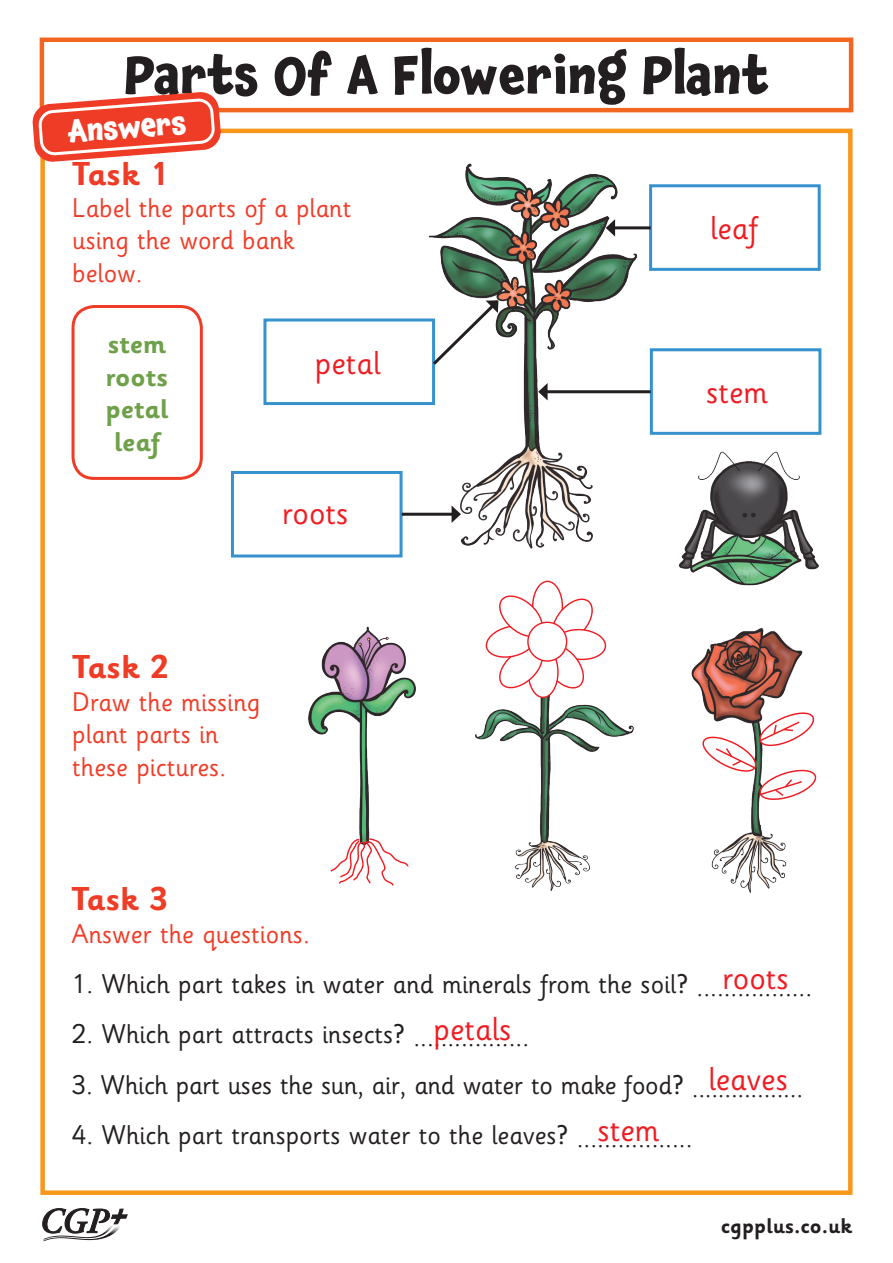
<style>
.page{position:relative;width:893px;height:1263px;background:#fff}
.page>*{position:absolute;margin:0;border:0;box-sizing:border-box;transform-origin:0 0}
.t1{font:700 52.5px "Chaloops";color:#231f20}
.t2{font:33px "Sassoon Infant Std";color:#ee1d23}
.t3{font:700 33px "Sassoon Infant Std";color:#ef3c27}
.t4{font:700 30.3px "Chaloops";color:#fff}
.t5{font:27px "Sassoon Infant Std";color:#231f20}
.t6{font:27px/32.4px "Sassoon Infant Std";color:#ef3c27}
.t7{font:700 27px/32.4px "Sassoon Infant Std";color:#6fa04a;text-align:center}
.t8{font:700 21.15px "Sassoon Infant Std";color:#231f20}
</style>
<div class="page">
<svg style="left:43px;top:1208px;width:84px;height:33px"></svg>
<div style="left:40px;top:129px;width:813px;height:1066px;background:#fff;border:4px solid #f7981d"></div>
<div style="left:40px;top:38px;width:813px;height:74px;border:4px solid #f36621"></div>
<img style="left:425px;top:163px;width:216px;height:386px">
<div style="left:72px;top:305px;width:131px;height:175px;border:3px solid #ef3c27;border-radius:21px"></div>
<div style="left:263px;top:318px;width:172px;height:87px;border:3px solid #3592cf"></div>
<div style="left:231px;top:471px;width:172px;height:86px;border:3px solid #3592cf"></div>
<div style="left:650px;top:348px;width:171px;height:87px;border:3px solid #3592cf"></div>
<div style="left:649px;top:184px;width:172px;height:87px;border:3px solid #3592cf"></div>
<hr style="left:612px;top:226px;width:39px;height:3px;background:#231f20">
<svg style="left:606px;top:219px;width:9px;height:18px"></svg>
<hr style="left:545px;top:390px;width:106px;height:3px;background:#231f20">
<svg style="left:538px;top:383px;width:10px;height:17px"></svg>
<hr style="left:402px;top:513px;width:52px;height:3px;background:#231f20">
<svg style="left:452px;top:505px;width:9px;height:18px"></svg>
<svg style="left:430px;top:300px;width:68px;height:68px"></svg>
<img style="left:308px;top:626px;width:108px;height:212px">
<img style="left:475px;top:731px;width:158px;height:160px">
<img style="left:711px;top:838px;width:76px;height:55px">
<img style="left:691px;top:628px;width:112px;height:210px">
<img style="left:678px;top:451px;width:141px;height:135px">
<img style="left:484px;top:692px;width:150px;height:39px">
<svg style="left:32px;top:91px;width:189px;height:71px"></svg>
<svg style="left:330px;top:838px;width:79px;height:48px"></svg>
<svg style="left:533px;top:581px;width:29px;height:51px"></svg>
<div style="left:532px;top:581px;width:31px;height:51px;border:1px solid #ee1d23;border-radius:50%"></div>
<svg style="left:528px;top:647px;width:30px;height:50px"></svg>
<div style="left:528px;top:646px;width:31px;height:52px;border:1px solid #ee1d23;border-radius:50%"></div>
<svg style="left:485px;top:593px;width:122px;height:99px"></svg>
<div style="left:528px;top:622px;width:39px;height:39px;background:#fff;border-radius:50%"></div>
<div style="left:527px;top:622px;width:40px;height:40px;border:1px solid #ee1d23;border-radius:50%"></div>
<svg style="left:699px;top:709px;width:118px;height:94px"></svg>
<h1 class="t1" style="left:124px;top:32px;width:646px">Parts Of A Flowering Plant</h1>
<p class="t4" style="left:67px;top:114px;width:120px;rotate:-5deg">Answers</p>
<p class="t3" style="left:72px;top:153px;width:98px">Task 1</p>
<p class="t6" style="left:72px;top:192px;width:281px">Label the parts of a plant using the word bank below.</p>
<p class="t7" style="left:105px;top:328px;width:64px">stem roots petal leaf</p>
<p class="t2" style="left:315px;top:343px;width:67px">petal</p>
<p class="t2" style="left:282px;top:493px;width:68px">roots</p>
<p class="t3" style="left:72px;top:647px;width:98px">Task 2</p>
<p class="t6" style="left:72px;top:686px;width:190px">Draw the missing plant parts in these pictures.</p>
<p class="t2" style="left:710px;top:208px;width:50px">leaf</p>
<p class="t2" style="left:706px;top:372px;width:63px">stem</p>
<p class="t3" style="left:72px;top:879px;width:98px">Task 3</p>
<p class="t6" style="left:72px;top:918px;width:240px">Answer the questions.</p>
<p class="t5" style="left:72px;top:967px;width:742px">1. Which part takes in water and minerals from the soil? .................</p>
<p class="t5" style="left:72px;top:1018px;width:459px">2. Which part attracts insects? .................</p>
<p class="t5" style="left:72px;top:1068px;width:733px">3. Which part uses the sun, air, and water to make food? .................</p>
<p class="t5" style="left:72px;top:1119px;width:622px">4. Which part transports water to the leaves? .................</p>
<p class="t2" style="left:722px;top:958px;width:68px">roots</p>
<p class="t2" style="left:434px;top:1008px;width:79px">petals</p>
<p class="t2" style="left:708px;top:1059px;width:81px">leaves</p>
<p class="t2" style="left:598px;top:1110px;width:63px">stem</p>
<p class="t8" style="left:721px;top:1213px;width:133px">cgpplus.co.uk</p>
</div>
